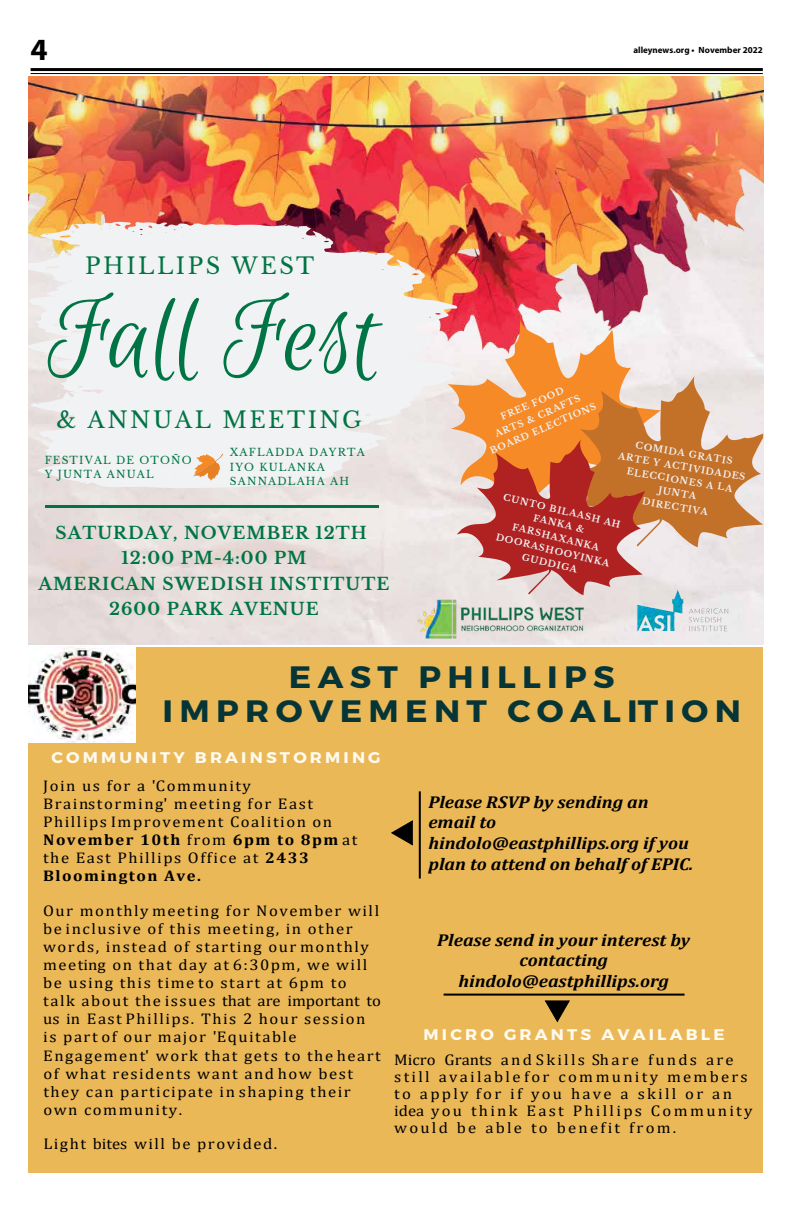
<style>
.page{position:relative;width:792px;height:1224px;background:#fff}
.page>*{position:absolute;margin:0;border:0;box-sizing:border-box;transform-origin:0 0}
.t1{font:112.7px "Euphoria Script";color:#007444}
.t2{font:700 31px "Myriad Pro";color:#000}
.t3{font:700 30.9px/34.1px "Montserrat";color:#063537;text-align:center;scale:1.08 1}
.t4{font:22.5px "Libre Baskerville";letter-spacing:.11em;color:#007444}
.t5{font:italic 700 17.2px/20.6px "Cambria";color:#000;scale:1.08 1}
.t6{font:700 16.9px/25.3px "Libre Baskerville";letter-spacing:.06em;color:#007444;text-align:center}
.t7{font:15.5px/18.1px "Cambria";letter-spacing:.09em;color:#000;scale:1.08 1}
.t8{font:15.5px/17px "Cambria";color:#000;scale:1.08 1}
.t9{font:700 15.5px "Montserrat";letter-spacing:.19em;color:#fffbef;scale:1.08 1}
.t10{font:10.5px/14.6px "Libre Baskerville";letter-spacing:.11em;color:#007444}
.t11{font:700 9px/13.5px "Libre Baskerville";color:#f1f2f3;text-align:center}
.t12{font:700 9px "Myriad Pro";color:#000}
.s1{font-weight:700}
</style>
<div class="page">
<hr style="left:31px;top:68px;width:732px;height:3px;background:#000">
<hr style="left:31px;top:73px;width:732px;height:1px;background:#000">
<div style="left:29px;top:647px;width:734px;height:525px;background:#ebb858"></div>
<img style="left:29px;top:647px;width:106px;height:95px">
<img style="left:29px;top:376px;width:498px;height:268px">
<img style="left:29px;top:77px;width:734px;height:299px">
<img style="left:29px;top:247px;width:429px;height:122px">
<svg style="left:44px;top:312px;width:419px;height:117px;fill:#f1f2f3"></svg>
<svg style="left:40px;top:222px;width:333px;height:99px"></svg>
<hr style="left:45px;top:505px;width:334px;height:2px;background:#007444">
<svg style="left:30px;top:389px;width:363px;height:101px"></svg>
<svg style="left:448px;top:320px;width:213px;height:185px"></svg>
<svg style="left:457px;top:376px;width:306px;height:219px;background:#d68859"></svg>
<img style="left:416px;top:597px;width:111px;height:45px">
<img style="left:527px;top:522px;width:236px;height:122px">
<svg style="left:391px;top:821px;width:22px;height:24px"></svg>
<svg style="left:545px;top:1001px;width:25px;height:21px"></svg>
<hr style="left:444px;top:994px;width:241px;height:2px;background:#000">
<hr style="left:419px;top:791px;width:2px;height:88px;background:#000">
<h2 class="t2" style="left:31px;top:29px;width:19px">4</h2>
<p class="t12" style="left:633px;top:44px;width:131px">alleynews.org • November 2022</p>
<h3 class="t4" style="left:85px;top:253px;width:231px">PHILLIPS WEST</h3>
<h1 class="t1" style="left:48px;top:276px;width:334px">Fall Fest</h1>
<h3 class="t4" style="left:56px;top:406px;width:307px">&amp; ANNUAL MEETING</h3>
<p class="t10" style="left:45px;top:453px;width:148px">FESTIVAL DE OTOÑO<br>Y JUNTA ANUAL</p>
<p class="t10" style="left:230px;top:445px;width:136px">XAFLADDA DAYRTA<br>IYO KULANKA<br>SANNADLAHA AH</p>
<p class="t6" style="left:39px;top:520px;width:352px">SATURDAY, NOVEMBER 12TH<br>12:00 PM-4:00 PM<br>AMERICAN SWEDISH INSTITUTE<br>2600 PARK AVENUE</p>
<p class="t11" style="left:477px;top:420px;width:116px;rotate:-23deg">FREE FOOD<br>ARTS &amp; CRAFTS<br>BOARD ELECTIONS</p>
<p class="t11" style="left:621px;top:436px;width:130px;rotate:9deg">COMIDA GRATIS<br>ARTE Y ACTIVIDADES<br>ELECCIONES A LA<br>JUNTA<br>DIRECTIVA</p>
<p class="t11" style="left:505px;top:491px;width:121px;rotate:13deg">CUNTO BILAASH AH<br>FANKA &amp;<br>FARSHAXANKA<br>DOORASHOOYINKA<br>GUDDIGA</p>
<h3 class="t3" style="left:163px;top:660px;width:537px">E A S T P H I L L I P S<br>I M P R O V E M E N T C O A L IT I O N</h3>
<p class="t9" style="left:51px;top:747px;width:306px">COMMUNITY BRAINSTORMING</p>
<p class="t7" style="left:43px;top:776px;width:292px">Join us for a 'Community<br>Brainstorming' meeting for East<br>Phillips Improvement Coalition on<br><span class="s1">November 10th</span> from <span class="s1">6pm to 8pm</span> at the East Phillips Office at <span class="s1">2433<br>Bloomington Ave.</span></p>
<p class="t7" style="left:43px;top:901px;width:314px">Our monthly meeting for November will be inclusive of this meeting, in other words, instead of starting our monthly meeting on that day at 6:30pm, we will be using this time to start at 6pm to talk about the issues that are important to us in East Phillips. This 2 hour session is part of our major 'Equitable Engagement' work that gets to the heart of what residents want and how best they can participate in shaping their own community.</p>
<p class="t7" style="left:43px;top:1135px;width:218px">Light bites will be provided.</p>
<p class="t5" style="left:428px;top:791px;width:247px">Please RSVP by sending an email to hindolo@eastphillips.org if you plan to attend on behalf of EPIC.</p>
<p class="t5" style="left:437px;top:929px;width:236px;text-align:center">Please send in your interest by contacting hindolo@eastphillips.org</p>
<p class="t9" style="left:424px;top:1025px;width:280px">M I C R O G R A N T S A V A I L A B L E</p>
<p class="t8" style="left:394px;top:1051px;width:333px">Micro Grants a n d S k i l l s Sh a r e f u n d s a r e<br>s t i l l a v a i l a b l e f o r c o mm u n i t y m e m b e r s t o a p p l y f o r i f y o u h a v e a s k i l l o r a n idea y o u t h i n k E a s t P h i l l i p s C o m m u n i t y w o u l d b e a b l e t o b e n e f i t f r o m .</p>
</div>
